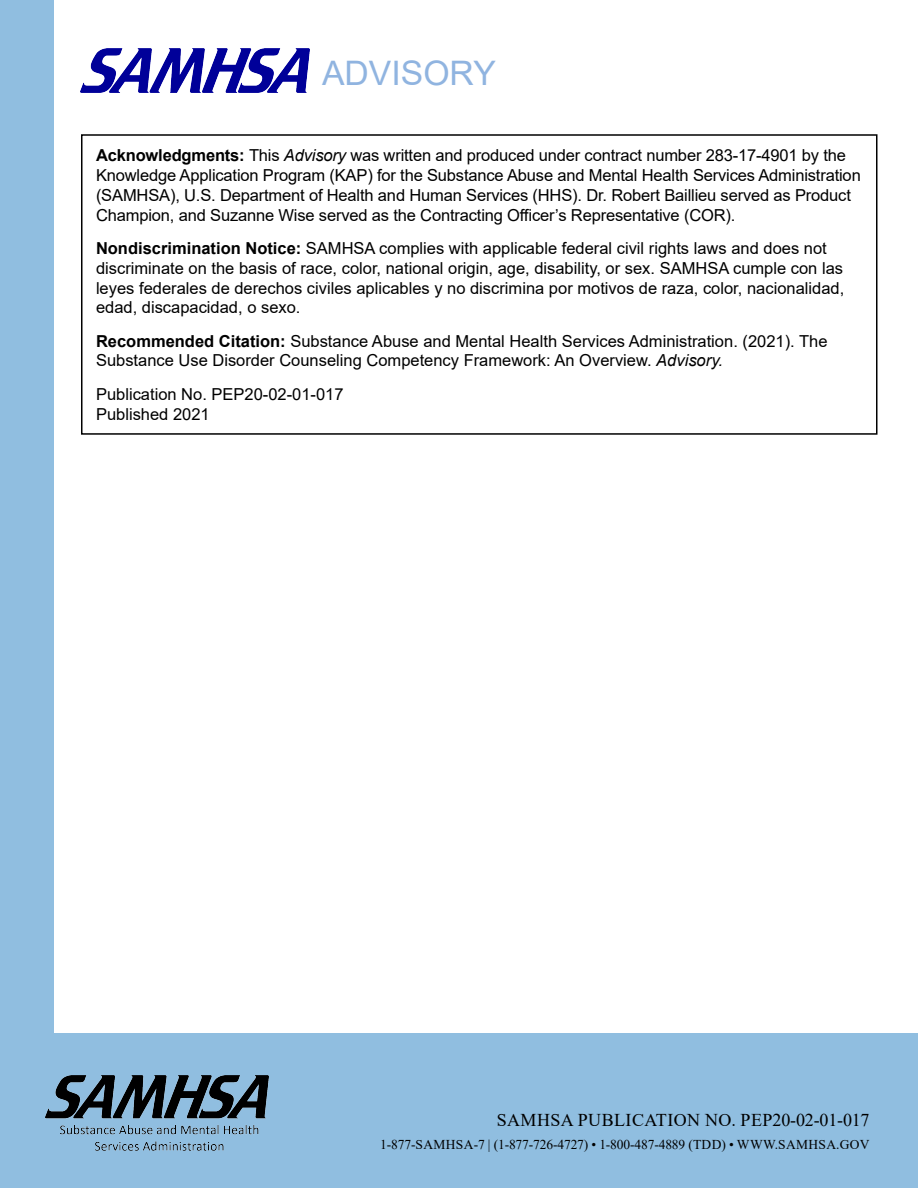
<style>
.page{position:relative;width:918px;height:1188px;background:#fff}
.page>*{position:absolute;margin:0;border:0;box-sizing:border-box;transform-origin:0 0}
.t1{font:33.75px "Arial";color:#90b4e0}
.t2{font:18px "Times New Roman";letter-spacing:.025em;color:#000}
.Body{font:16.5px/19.8px "Arial";color:#000}
.t3{font:13.5px "Times New Roman";letter-spacing:.005em;color:#000}
.s1{font-weight:700}
.s2{font-style:italic}
</style>
<div class="page">
<div style="left:0;top:1034px;width:918px;height:154px;background:#90bee0"></div>
<img style="left:46px;top:1076px;width:223px;height:75px">
<div style="left:0;top:0;width:54px;height:1045px;background:#90bee0"></div>
<img style="left:80px;top:49px;width:230px;height:44px">
<div style="left:81px;top:134px;width:797px;height:301px;border:2px solid #000"></div>
<h1 class="t1" style="left:322px;top:50px;width:175px">ADVISORY</h1>
<p class="Body" style="left:96px;top:145px;width:766px"><span class="s1">Acknowledgments:</span> This <span class="s2">Advisory</span> was written and produced under contract number 283-17-4901 by the Knowledge Application Program (KAP) for the Substance Abuse and Mental Health Services Administration (SAMHSA), U.S. Department of Health and Human Services (HHS). Dr. Robert Baillieu served as Product Champion, and Suzanne Wise served as the Contracting Officer’s Representative (COR).</p>
<p class="Body" style="left:96px;top:238px;width:750px"><span class="s1">Nondiscrimination Notice:</span> SAMHSA complies with applicable federal civil rights laws and does not discriminate on the basis of race, color, national origin, age, disability, or sex. SAMHSA cumple con las leyes federales de derechos civiles aplicables y no discrimina por motivos de raza, color, nacionalidad, edad, discapacidad, o sexo.</p>
<p class="Body" style="left:96px;top:331px;width:733px"><span class="s1">Recommended Citation:</span> Substance Abuse and Mental Health Services Administration. (2021). The<br>Substance Use Disorder Counseling Competency Framework: An Overview. <span class="s2">Advisory.</span></p>
<p class="Body" style="left:96px;top:384px;width:249px">Publication No. PEP20-02-01-017<br>Published 2021</p>
<p class="t2" style="left:497px;top:1107px;width:374px">SAMHSA PUBLICATION NO. PEP20-02-01-017</p>
<p class="t3" style="left:380px;top:1135px;width:491px">1-877-SAMHSA-7 | (1-877-726-4727) • 1-800-487-4889 (TDD) • WWW.SAMHSA.GOV</p>
</div>
